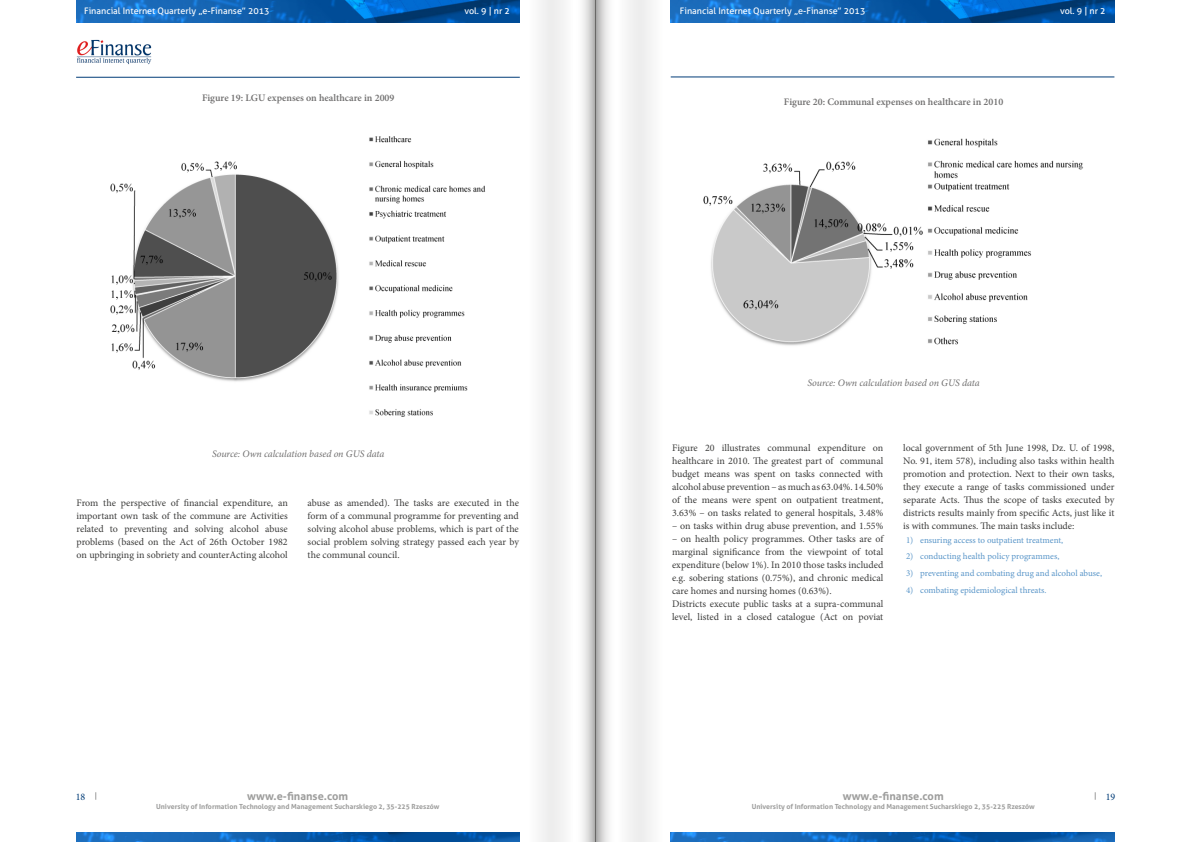
<style>
.page{position:relative;width:1191px;height:842px;background:#fff}
.page>*{position:absolute;margin:0;border:0;box-sizing:border-box;transform-origin:0 0}
.t1{font:700 11px "Aller";color:#9d9d9c}
.t2{font:10px/13px "Minion Pro";color:#3c3c3b;text-align:justify}
.t3{font:600 10px "Minion Pro";color:#706f6f}
.t4{font:italic 10px "Minion Pro";letter-spacing:-.005em;color:#706f6f}
.t5{font:10px "Minion Pro";color:#003c77}
.t6{font:9px "Minion Pro";color:#5a96c9}
.t7{font:9px "Aller";color:#fff}
.t8{font:700 7px "Aller";color:#9d9d9c}
</style>
<div class="page">
<img style="left:77px;top:39px;width:74px;height:26px">
<img style="left:670px;top:0;width:444px;height:22px">
<img style="left:76px;top:0;width:444px;height:22px">
<img style="left:76px;top:832px;width:444px;height:10px">
<img style="left:670px;top:832px;width:444px;height:10px">
<hr style="left:76px;top:77px;width:444px;height:1px;background:#003c77">
<hr style="left:670px;top:77px;width:444px;height:1px;background:#003c77">
<svg style="left:595px;top:0;width:56px;height:842px"></svg>
<svg style="left:541px;top:0;width:54px;height:842px"></svg>
<img style="left:703px;top:138px;width:380px;height:208px">
<img style="left:110px;top:136px;width:375px;height:281px">
<p class="t7" style="left:84px;top:6px;width:187px">Financial Internet Quarterly „e-Finanse” 2013</p>
<p class="t7" style="left:464px;top:6px;width:47px">vol. 9 | nr 2</p>
<p class="t7" style="left:680px;top:6px;width:187px">Financial Internet Quarterly „e-Finanse” 2013</p>
<p class="t7" style="left:1060px;top:6px;width:47px">vol. 9 | nr 2</p>
<p class="t3" style="left:202px;top:91px;width:194px">Figure 19: LGU expenses on healthcare in 2009</p>
<p class="t4" style="left:212px;top:447px;width:174px">Source: Own calculation based on GUS data</p>
<p class="t2" style="left:77px;top:497px;width:213px">From the perspective of financial expenditure, an important own task of the commune are Activities related to preventing and solving alcohol abuse problems (based on the Act of 26th October 1982 on upbringing in sobriety and counterActing alcohol</p>
<p class="t2" style="left:308px;top:497px;width:213px">abuse as amended). The tasks are executed in the form of a communal programme for preventing and solving alcohol abuse problems, which is part of the social problem solving strategy passed each year by the communal council.</p>
<p class="t3" style="left:784px;top:95px;width:221px">Figure 20: Communal expenses on healthcare in 2010</p>
<p class="t4" style="left:807px;top:376px;width:174px">Source: Own calculation based on GUS data</p>
<p class="t2" style="left:672px;top:441px;width:213px">Figure 20 illustrates communal expenditure on healthcare in 2010. The greatest part of communal budget means was spent on tasks connected with alcohol abuse prevention – as much as 63.04%. 14.50% of the means were spent on outpatient treatment, 3.63% – on tasks related to general hospitals, 3.48%</p>
<p class="t2" style="left:672px;top:519px;width:213px">– on tasks within drug abuse prevention, and 1.55%</p>
<p class="t2" style="left:672px;top:532px;width:213px;text-align:left">– on health policy programmes. Other tasks are of marginal significance from the viewpoint of total expenditure (below 1%). In 2010 those tasks included e.g. sobering stations (0.75%), and chronic medical care homes and nursing homes (0.63%).<br>Districts execute public tasks at a supra-communal level, listed in a closed catalogue (Act on poviat</p>
<p class="t2" style="left:903px;top:441px;width:213px">local government of 5th June 1998, Dz. U. of 1998, No. 91, item 578), including also tasks within health promotion and protection. Next to their own tasks, they execute a range of tasks commissioned under separate Acts. Thus the scope of tasks executed by districts results mainly from specific Acts, just like it is with communes. The main tasks include:</p>
<p class="t6" style="left:906px;top:534px;width:159px">1) ensuring access to outpatient treatment,</p>
<p class="t6" style="left:906px;top:550px;width:155px">2) conducting health policy programmes,</p>
<p class="t6" style="left:906px;top:567px;width:198px">3) preventing and combating drug and alcohol abuse,</p>
<p class="t6" style="left:906px;top:584px;width:142px">4) combating epidemiological threats.</p>
<p class="t1" style="left:247px;top:790px;width:102px">www.e-finanse.com</p>
<p class="t8" style="left:156px;top:802px;width:285px">University of Information Technology and Management Sucharskiego 2, 35-225 Rzeszów</p>
<p class="t1" style="left:842px;top:790px;width:102px">www.e-finanse.com</p>
<p class="t8" style="left:751px;top:802px;width:285px">University of Information Technology and Management Sucharskiego 2, 35-225 Rzeszów</p>
<p class="t5" style="left:76px;top:790px;width:11px">18</p>
<p class="t5" style="left:1105px;top:790px;width:11px">19</p>
</div>
